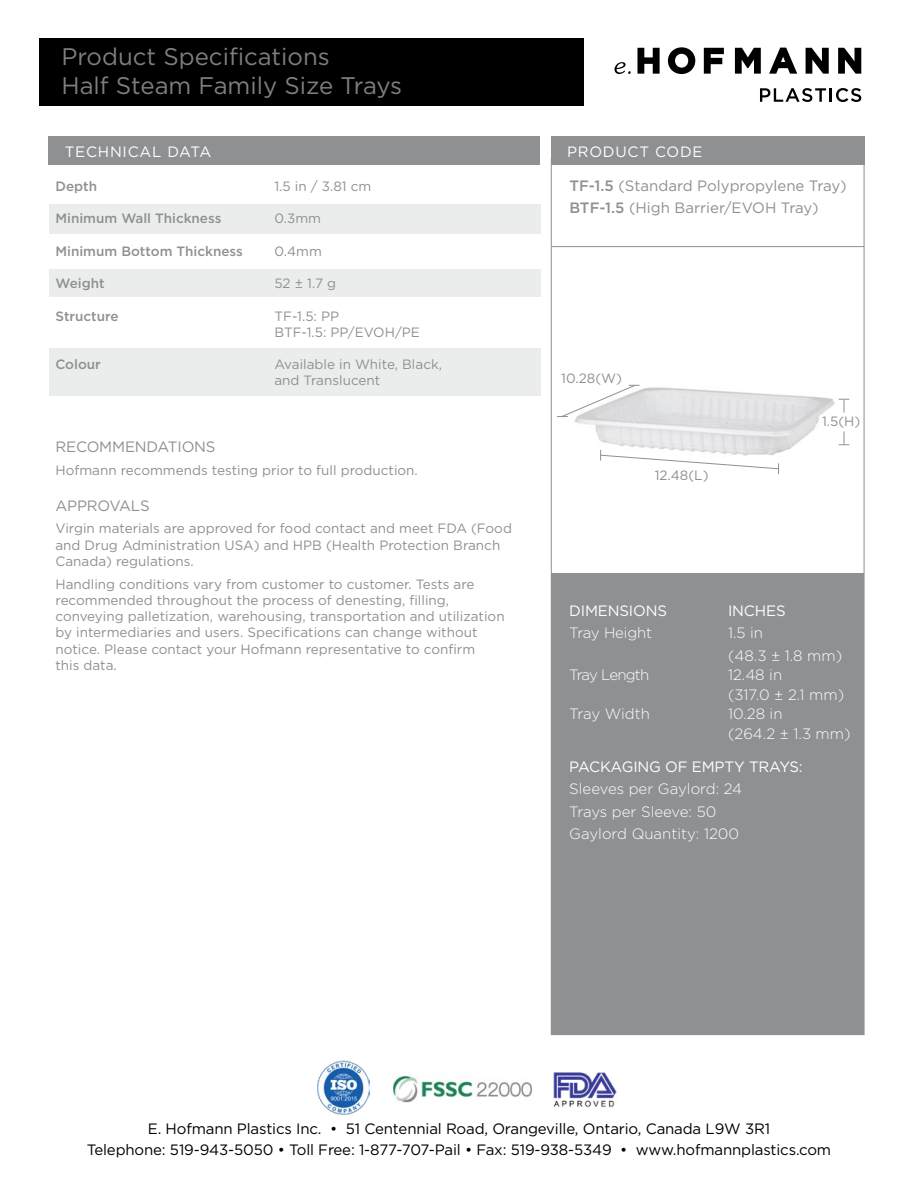
<style>
.page{position:relative;width:918px;height:1188px;background:#fff}
.page>*{position:absolute;margin:0;border:0;box-sizing:border-box;transform-origin:0 0}
.t1{font:24px/28.8px "Gotham";color:#7c7e81}
.t2{font:15px/21px "Gotham";letter-spacing:-.01em;color:#000;text-align:center}
.t3{font:300 15px/22.5px "Gotham";color:#fff}
.t4{font:15px/22.5px "Gotham";letter-spacing:-.01em;color:#8e9092}
.t5{font:15px "Gotham";letter-spacing:-.01em;color:#fff}
.t6{font:15px "Gotham";letter-spacing:.05em;color:#fff}
.t7{font:300 15px "Gotham";letter-spacing:-.055em;color:#fff}
.t8{font:13.5px/16.2px "Gotham";color:#8e9092}
.t9{font:500 13.5px "Gotham";color:#8e9092}
.s1{font-weight:500}
</style>
<div class="page">
<svg style="left:637px;top:48px;width:23px;height:26px"></svg>
<svg style="left:668px;top:47px;width:27px;height:27px"></svg>
<svg style="left:704px;top:48px;width:20px;height:26px"></svg>
<svg style="left:735px;top:48px;width:26px;height:26px"></svg>
<svg style="left:769px;top:48px;width:28px;height:26px"></svg>
<svg style="left:806px;top:48px;width:23px;height:26px"></svg>
<svg style="left:838px;top:48px;width:23px;height:26px"></svg>
<svg style="left:615px;top:62px;width:16px;height:12px"></svg>
<svg style="left:760px;top:88px;width:101px;height:14px"></svg>
<img style="left:392px;top:1075px;width:140px;height:28px">
<img style="left:318px;top:1061px;width:52px;height:53px">
<hr style="left:551px;top:246px;width:313px;height:1px;background:#8e9092">
<div style="left:551px;top:136px;width:313px;height:29px;background:#8e9092"></div>
<div style="left:551px;top:573px;width:313px;height:461px;background:#8e9092"></div>
<img style="left:553px;top:1072px;width:64px;height:35px">
<div style="left:39px;top:38px;width:545px;height:68px;background:#000"></div>
<div style="left:49px;top:204px;width:492px;height:30px;background:#ebecec"></div>
<div style="left:49px;top:269px;width:492px;height:28px;background:#ebecec"></div>
<div style="left:49px;top:349px;width:492px;height:47px;background:#ebecec"></div>
<div style="left:49px;top:136px;width:491px;height:29px;background:#8e9092"></div>
<img style="left:574px;top:387px;width:274px;height:88px">
<svg style="left:600px;top:450px;width:179px;height:24px"></svg>
<svg style="left:839px;top:399px;width:10px;height:14px"></svg>
<svg style="left:839px;top:431px;width:10px;height:14px"></svg>
<svg style="left:557px;top:384px;width:83px;height:34px"></svg>
<h1 class="t1" style="left:61px;top:42px;width:342px">Product Specifications<br>Half Steam Family Size Trays</h1>
<p class="t6" style="left:65px;top:142px;width:148px">TECHNICAL DATA</p>
<p class="t9" style="left:56px;top:177px;width:43px">Depth</p>
<p class="t8" style="left:274px;top:178px;width:98px">1.5 in / 3.81 cm</p>
<p class="t9" style="left:56px;top:210px;width:167px">Minimum Wall Thickness</p>
<p class="t8" style="left:274px;top:210px;width:48px">0.3mm</p>
<p class="t9" style="left:56px;top:242px;width:189px">Minimum Bottom Thickness</p>
<p class="t8" style="left:274px;top:243px;width:49px">0.4mm</p>
<p class="t9" style="left:56px;top:275px;width:51px">Weight</p>
<p class="t8" style="left:274px;top:275px;width:63px">52 ± 1.7 g</p>
<p class="t9" style="left:56px;top:307px;width:65px">Structure</p>
<p class="t8" style="left:274px;top:307px;width:147px">TF-1.5: PP<br>BTF-1.5: PP/EVOH/PE</p>
<p class="t9" style="left:56px;top:356px;width:47px">Colour</p>
<p class="t8" style="left:274px;top:356px;width:169px">Available in White, Black, and Translucent</p>
<p class="t4" style="left:56px;top:435px;width:162px">RECOMMENDATIONS</p>
<p class="t8" style="left:55px;top:462px;width:364px">Hofmann recommends testing prior to full production.</p>
<p class="t4" style="left:56px;top:494px;width:96px">APPROVALS</p>
<p class="t8" style="left:56px;top:520px;width:458px">Virgin materials are approved for food contact and meet FDA (Food and Drug Administration USA) and HPB (Health Protection Branch<br>Canada) regulations.</p>
<p class="t8" style="left:56px;top:576px;width:451px">Handling conditions vary from customer to customer. Tests are recommended throughout the process of denesting, filling, conveying palletization, warehousing, transportation and utilization by intermediaries and users. Specifications can change without notice. Please contact your Hofmann representative to confirm<br>this data.</p>
<p class="t6" style="left:567px;top:142px;width:137px">PRODUCT CODE</p>
<p class="t4" style="left:569px;top:174px;width:279px"><span class="s1">TF-1.5</span> (Standard Polypropylene Tray)<br><span class="s1">BTF-1.5</span> (High Barrier/EVOH Tray)</p>
<p class="t8" style="left:561px;top:370px;width:62px">10.28(W)</p>
<p class="t8" style="left:655px;top:466px;width:55px">12.48(L)</p>
<p class="t8" style="left:822px;top:412px;width:40px">1.5(H)</p>
<p class="t5" style="left:569px;top:601px;width:99px">DIMENSIONS</p>
<p class="t5" style="left:728px;top:601px;width:59px">INCHES</p>
<p class="t3" style="left:569px;top:622px;width:84px">Tray Height</p>
<p class="t3" style="left:728px;top:622px;width:116px">1.5 in<br>(48.3 ± 1.8 mm)</p>
<p class="t7" style="left:569px;top:666px;width:82px">Tray Length</p>
<p class="t3" style="left:728px;top:665px;width:118px;line-height:19.5px">12.48 in<br>(317.0 ± 2.1 mm)</p>
<p class="t3" style="left:569px;top:703px;width:82px">Tray Width</p>
<p class="t3" style="left:728px;top:704px;width:124px;line-height:19.5px">10.28 in<br>(264.2 ± 1.3 mm)</p>
<p class="t5" style="left:569px;top:757px;width:235px">PACKAGING OF EMPTY TRAYS:</p>
<p class="t3" style="left:569px;top:778px;width:174px">Sleeves per Gaylord: 24<br>Trays per Sleeve: 50<br>Gaylord Quantity: 1200</p>
<p class="t2" style="left:87px;top:1118px;width:746px">E. Hofmann Plastics Inc. • 51 Centennial Road, Orangeville, Ontario, Canada L9W 3R1<br>Telephone: 519-943-5050 • Toll Free: 1-877-707-Pail • Fax: 519-938-5349 • www.hofmannplastics.com</p>
</div>
